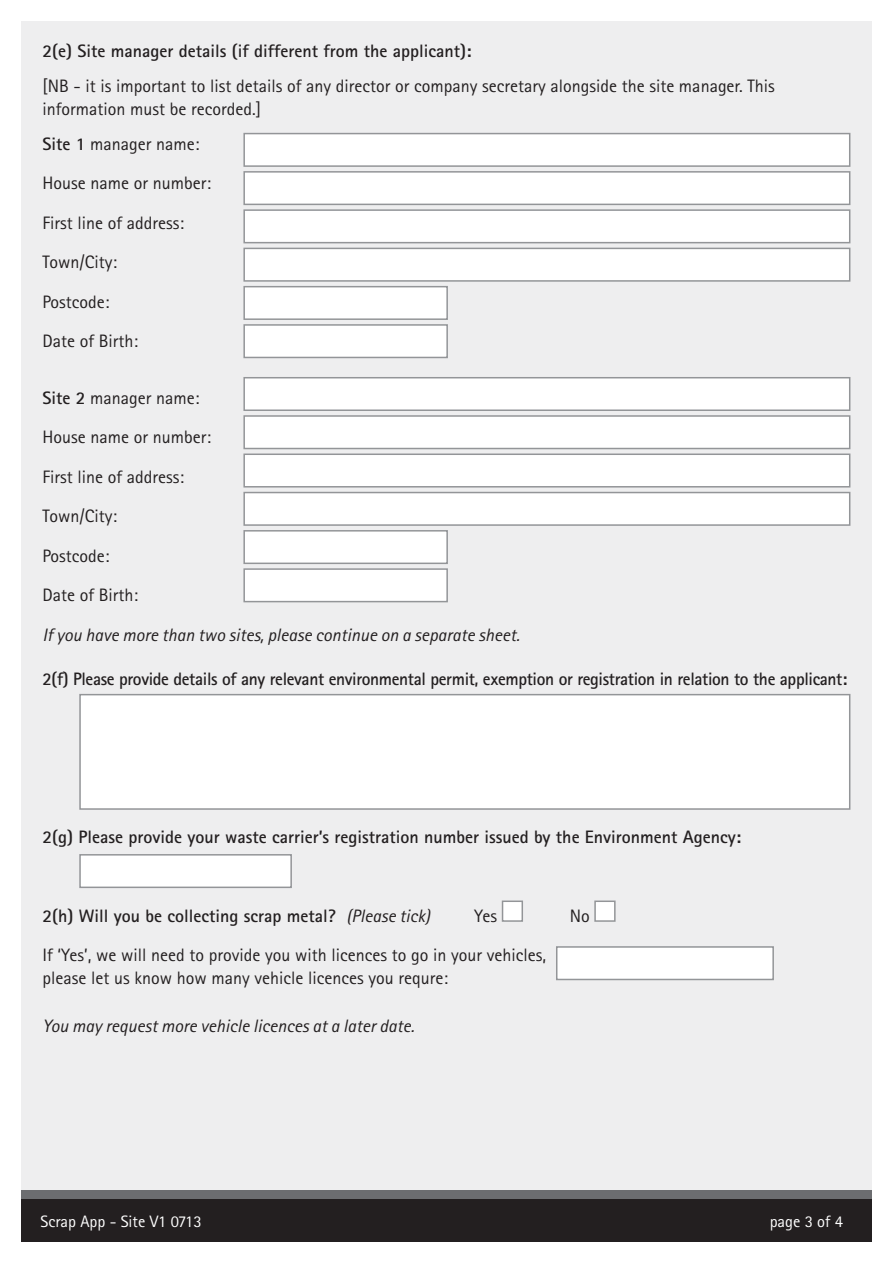
<style>
.page{position:relative;width:893px;height:1263px;background:#fff}
.page>*{position:absolute;margin:0;border:0;box-sizing:border-box;transform-origin:0 0}
.t1{font:18px/39.5px "Rotis Sans Serif";color:#231f20}
.t2{font:700 18px "Rotis Sans Serif";color:#231f20}
.t3{font:700 18px "Rotis Sans Serif";letter-spacing:-.02em;color:#231f20}
.t4{font:italic 18px "Rotis Sans Serif";color:#231f20}
.t5{font:16.5px "Rotis Sans Serif";color:#fff}
.s1{font-weight:700}
.s2{font-weight:400;font-style:italic}
</style>
<div class="page">
<div style="left:21px;top:21px;width:851px;height:1177px;background:#eeeeef"></div>
<div style="left:21px;top:1191px;width:851px;height:51px;background:#6c6d70"></div>
<div style="left:21px;top:1199px;width:851px;height:43px;background:#231f20"></div>
<div style="left:502px;top:900px;width:21px;height:22px;background:#fff;border:2px solid #939598"></div>
<div style="left:594px;top:900px;width:22px;height:22px;background:#fff;border:2px solid #939598"></div>
<div style="left:243px;top:171px;width:607px;height:34px;background:#fff;border:2px solid #939598"></div>
<div style="left:243px;top:209px;width:607px;height:34px;background:#fff;border:2px solid #939598"></div>
<div style="left:243px;top:248px;width:607px;height:34px;background:#fff;border:2px solid #939598"></div>
<div style="left:243px;top:286px;width:205px;height:34px;background:#fff;border:2px solid #939598"></div>
<div style="left:243px;top:133px;width:607px;height:34px;background:#fff;border:2px solid #939598"></div>
<div style="left:243px;top:324px;width:205px;height:34px;background:#fff;border:2px solid #939598"></div>
<div style="left:556px;top:946px;width:218px;height:34px;background:#fff;border:2px solid #939598"></div>
<div style="left:243px;top:415px;width:607px;height:34px;background:#fff;border:2px solid #939598"></div>
<div style="left:243px;top:453px;width:607px;height:34px;background:#fff;border:2px solid #939598"></div>
<div style="left:243px;top:492px;width:607px;height:34px;background:#fff;border:2px solid #939598"></div>
<div style="left:243px;top:530px;width:205px;height:34px;background:#fff;border:2px solid #939598"></div>
<div style="left:243px;top:377px;width:607px;height:34px;background:#fff;border:2px solid #939598"></div>
<div style="left:243px;top:568px;width:205px;height:34px;background:#fff;border:2px solid #939598"></div>
<div style="left:79px;top:854px;width:213px;height:34px;background:#fff;border:2px solid #939598"></div>
<div style="left:79px;top:694px;width:771px;height:116px;background:#fff;border:2px solid #939598"></div>
<p class="t2" style="left:43px;top:39px;width:430px">2(e) Site manager details (if different from the applicant):</p>
<p class="t1" style="left:43px;top:75px;width:734px;line-height:22.5px">[NB - it is important to list details of any director or company secretary alongside the site manager. This information must be recorded.]</p>
<p class="t1" style="left:43px;top:124px;width:170px"><span class="s1">Site 1</span> manager name:<br>House name or number:<br>First line of address:<br>Town/City:<br>Postcode:<br>Date of Birth:</p>
<p class="t1" style="left:43px;top:378px;width:170px"><span class="s1">Site 2</span> manager name:<br>House name or number:<br>First line of address:<br>Town/City:<br>Postcode:<br>Date of Birth:</p>
<p class="t4" style="left:43px;top:624px;width:479px">If you have more than two sites, please continue on a separate sheet.</p>
<p class="t3" style="left:43px;top:667px;width:806px">2(f) Please provide details of any relevant environmental permit, exemption or registration in relation to the applicant:</p>
<p class="t2" style="left:43px;top:825px;width:700px">2(g) Please provide your waste carrier’s registration number issued by the Environment Agency:</p>
<p class="t2" style="left:43px;top:904px;width:389px">2(h) Will you be collecting scrap metal? <span class="s2">(Please tick)</span></p>
<p class="t1" style="left:474px;top:896px;width:24px">Yes</p>
<p class="t1" style="left:570px;top:896px;width:21px">No</p>
<p class="t1" style="left:43px;top:944px;width:505px;line-height:22.5px">If ‘Yes’, we will need to provide you with licences to go in your vehicles, please let us know how many vehicle licences you requre:</p>
<p class="t4" style="left:43px;top:1015px;width:373px">You may request more vehicle licences at a later date.</p>
<p class="t5" style="left:40px;top:1212px;width:163px">Scrap App - Site V1 0713</p>
<p class="t5" style="left:770px;top:1212px;width:75px">page 3 of 4</p>
</div>
